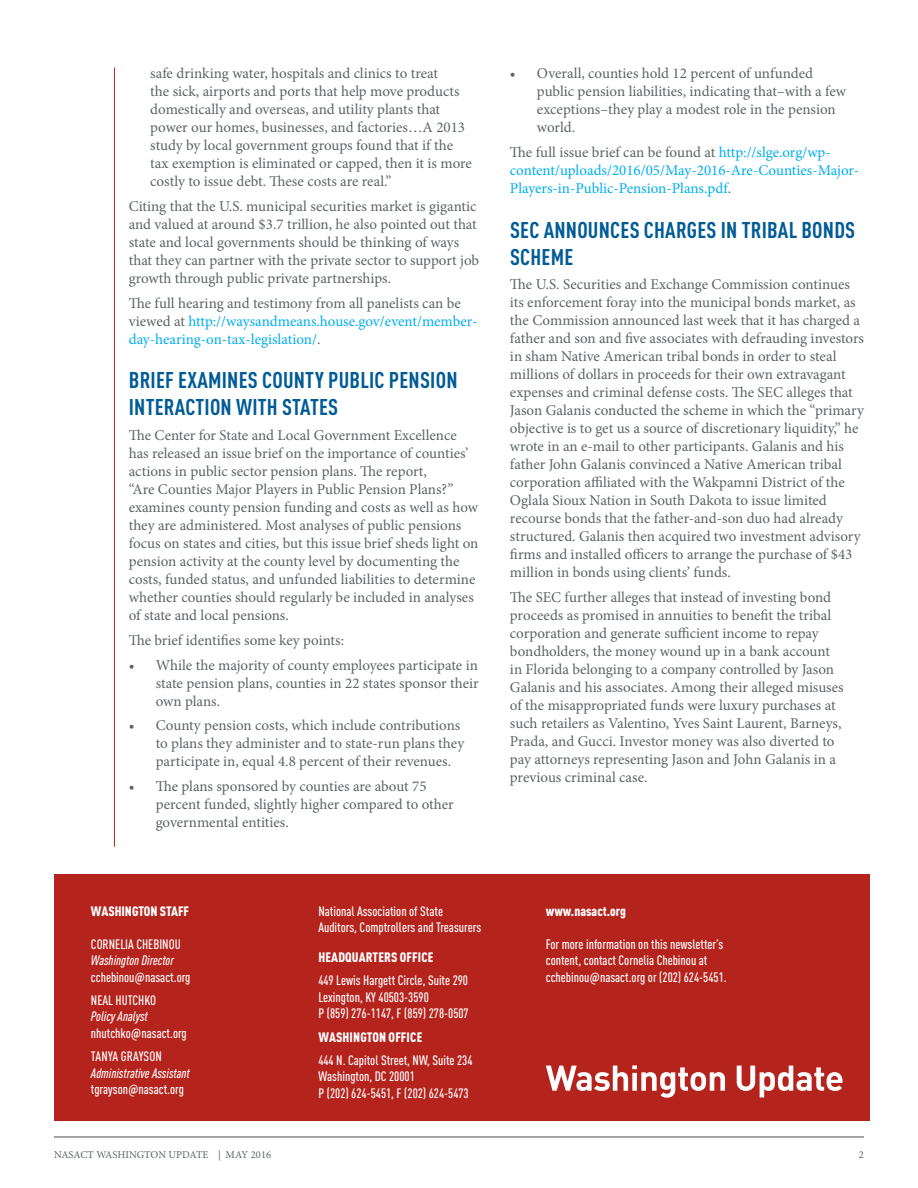
<style>
.page{position:relative;width:918px;height:1188px;background:#fff}
.page>*{position:absolute;margin:0;border:0;box-sizing:border-box;transform-origin:0 0}
.t1{font:700 condensed 22.5px/27px "DINOT";letter-spacing:.01em;color:#005b96}
.t2{font:15px/18px "Minion Pro";color:#5e6367}
.t3{font:15px/18px "Minion Pro";letter-spacing:-.005em;color:#00aeef}
.t4{font:500 condensed 13.5px/16.5px "DINOT";color:#fff}
.t5{font:900 condensed 13.5px "DINOT";letter-spacing:.005em;color:#fff}
.t6{font:italic 500 condensed 13.5px "DINOT";color:#fff}
.t7{font:10.5px "Minion Pro";letter-spacing:-.005em;color:#5e6367}
.s1{color:#5e6367}
</style>
<div class="page">
<div style="left:54px;top:875px;width:815px;height:246px;background:#b5231d"></div>
<hr style="left:114px;top:68px;width:1px;height:779px;background:#b5231d">
<hr style="left:54px;top:1136px;width:810px;height:2px;background:#5e6367">
<svg style="left:546px;top:1065px;width:297px;height:33px"></svg>
<p class="t2" style="left:150px;top:65px;width:323px">safe drinking water, hospitals and clinics to treat<br>the sick, airports and ports that help move products domestically and overseas, and utility plants that power our homes, businesses, and factories…A 2013 study by local government groups found that if the tax exemption is eliminated or capped, then it is more costly to issue debt. These costs are real.”</p>
<p class="t2" style="left:129px;top:197px;width:352px">Citing that the U.S. municipal securities market is gigantic and valued at around $3.7 trillion, he also pointed out that state and local governments should be thinking of ways that they can partner with the private sector to support job growth through public private partnerships.</p>
<p class="t3" style="left:129px;top:294px;width:350px"><span class="s1">The full hearing and testimony from all panelists can be viewed at</span> http://waysandmeans.house.gov/event/member&shy;day-hearing-on-tax-legislation/<span class="s1">.</span></p>
<h1 class="t1" style="left:129px;top:367px;width:330px">BRIEF EXAMINES COUNTY PUBLIC PENSION<br>INTERACTION WITH STATES</h1>
<p class="t2" style="left:129px;top:426px;width:351px">The Center for State and Local Government Excellence has released an issue brief on the importance of counties’ actions in public sector pension plans. The report,<br>“Are Counties Major Players in Public Pension Plans?” examines county pension funding and costs as well as how they are administered. Most analyses of public pensions focus on states and cities, but this issue brief sheds light on pension activity at the county level by documenting the costs, funded status, and unfunded liabilities to determine whether counties should regularly be included in analyses of state and local pensions.</p>
<p class="t2" style="left:129px;top:631px;width:217px">The brief identifies some key points:</p>
<p class="t2" style="left:156px;top:656px;width:325px;text-align:justify;text-indent:-27px">• While the majority of county employees participate in state pension plans, counties in 22 states sponsor their own plans.</p>
<p class="t2" style="left:156px;top:717px;width:310px;text-indent:-27px">• County pension costs, which include contributions to plans they administer and to state-run plans they participate in, equal 4.8 percent of their revenues.</p>
<p class="t2" style="left:156px;top:777px;width:300px;text-indent:-27px">• The plans sponsored by counties are about 75 percent funded, slightly higher compared to other governmental entities.</p>
<p class="t2" style="left:537px;top:65px;width:311px;text-indent:-27px">• Overall, counties hold 12 percent of unfunded public pension liabilities, indicating that–with a few exceptions–they play a modest role in the pension world.</p>
<p class="t3" style="left:510px;top:143px;width:351px"><span class="s1">The full issue brief can be found at</span> http://slge.org/wp&shy;content/uploads/2016/05/May-2016-Are-Counties-Major-<br>Players-in-Public-Pension-Plans.pdf<span class="s1">.</span></p>
<h1 class="t1" style="left:510px;top:216px;width:347px">SEC ANNOUNCES CHARGES IN TRIBAL BONDS<br>SCHEME</h1>
<p class="t2" style="left:510px;top:276px;width:356px">The U.S. Securities and Exchange Commission continues its enforcement foray into the municipal bonds market, as the Commission announced last week that it has charged a father and son and five associates with defrauding investors in sham Native American tribal bonds in order to steal millions of dollars in proceeds for their own extravagant expenses and criminal defense costs. The SEC alleges that Jason Galanis conducted the scheme in which the “primary objective is to get us a source of discretionary liquidity,” he wrote in an e-mail to other participants. Galanis and his father John Galanis convinced a Native American tribal corporation affiliated with the Wakpamni District of the Oglala Sioux Nation in South Dakota to issue limited recourse bonds that the father-and-son duo had already structured. Galanis then acquired two investment advisory firms and installed officers to arrange the purchase of $43 million in bonds using clients’ funds.</p>
<p class="t2" style="left:510px;top:588px;width:335px">The SEC further alleges that instead of investing bond proceeds as promised in annuities to benefit the tribal corporation and generate sufficient income to repay bondholders, the money wound up in a bank account in Florida belonging to a company controlled by Jason Galanis and his associates. Among their alleged misuses of the misappropriated funds were luxury purchases at such retailers as Valentino, Yves Saint Laurent, Barneys, Prada, and Gucci. Investor money was also diverted to pay attorneys representing Jason and John Galanis in a previous criminal case.</p>
<p class="t5" style="left:91px;top:902px;width:100px">WASHINGTON STAFF</p>
<p class="t4" style="left:91px;top:935px;width:91px">CORNELIA CHEBINOU</p>
<p class="t6" style="left:91px;top:952px;width:84px">Washington Director</p>
<p class="t4" style="left:91px;top:965px;width:101px;line-height:23.2px">cchebinou@nasact.org<br>NEAL HUTCHKO</p>
<p class="t6" style="left:91px;top:1009px;width:58px">Policy Analyst</p>
<p class="t4" style="left:91px;top:1021px;width:97px;line-height:23.2px">nhutchko@nasact.org<br>TANYA GRAYSON</p>
<p class="t6" style="left:91px;top:1065px;width:101px">Administrative Assistant</p>
<p class="t4" style="left:91px;top:1081px;width:95px">tgrayson@nasact.org</p>
<p class="t4" style="left:318px;top:902px;width:164px">National Association of State<br>Auditors, Comptrollers and Treasurers</p>
<p class="t5" style="left:318px;top:949px;width:117px">HEADQUARTERS OFFICE</p>
<p class="t4" style="left:318px;top:972px;width:152px">449 Lewis Hargett Circle, Suite 290<br>Lexington, KY 40503-3590<br>P (859) 276-1147, F (859) 278-0507</p>
<p class="t5" style="left:318px;top:1028px;width:105px">WASHINGTON OFFICE</p>
<p class="t4" style="left:318px;top:1052px;width:156px">444 N. Capitol Street, NW, Suite 234<br>Washington, DC 20001<br>P (202) 624-5451, F (202) 624-5473</p>
<p class="t5" style="left:546px;top:902px;width:82px">www.nasact.org</p>
<p class="t4" style="left:546px;top:935px;width:182px">For more information on this newsletter’s content, contact Cornelia Chebinou at cchebinou@nasact.org or (202) 624-5451.</p>
<p class="t7" style="left:54px;top:1147px;width:219px">NASACT WASHINGTON UPDATE | MAY 2016</p>
<p class="t7" style="left:859px;top:1147px;width:7px">2</p>
</div>
